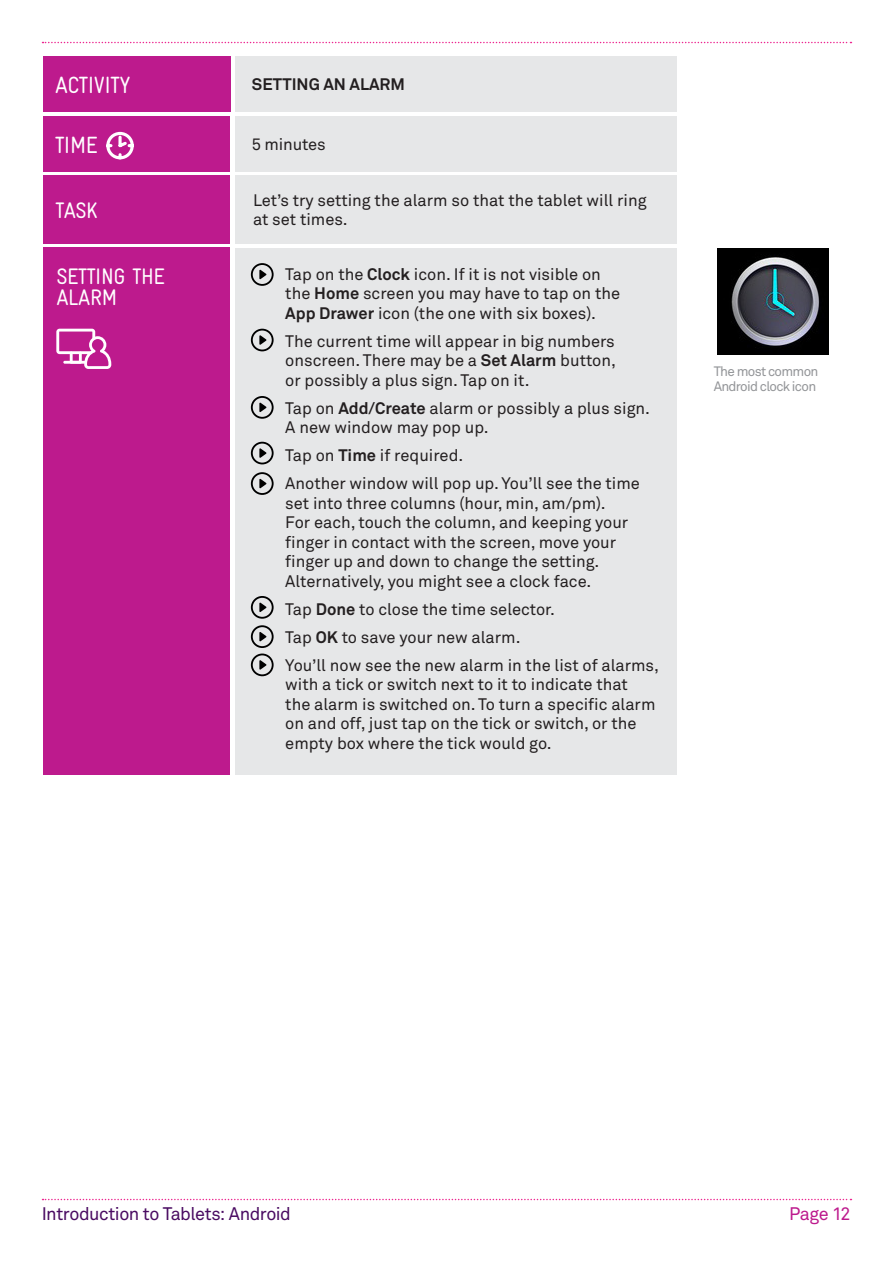
<style>
.page{position:relative;width:893px;height:1263px;background:#fff}
.page>*{position:absolute;margin:0;border:0;box-sizing:border-box;transform-origin:0 0}
.t1{font:condensed 23.55px "Gravur";letter-spacing:-.02em;color:#fff}
.t2{font:condensed 22.5px/21px "Gravur";letter-spacing:-.02em;color:#fff}
.t3{font:18px "Akkurat";letter-spacing:-.025em;color:#4a0c62}
.t4{font:18px "Akkurat";letter-spacing:-.03em;color:#bd1a8d}
.t5{font:16.5px/19.5px "Akkurat";color:#231f20}
.t6{font:700 16.5px "Akkurat";color:#231f20}
.t7{font:13.5px/15px "Akkurat";letter-spacing:-.05em;color:#939598}
.s1{font-weight:700}
</style>
<div class="page">
<svg style="left:43px;top:42px;width:808px;height:1px"></svg>
<svg style="left:43px;top:1199px;width:808px;height:1px"></svg>
<div style="left:235px;top:175px;width:441px;height:68px;background:#e6e7e8"></div>
<div style="left:235px;top:249px;width:441px;height:526px;background:#e6e7e8"></div>
<div style="left:44px;top:175px;width:186px;height:68px;background:#bd1a8d"></div>
<div style="left:44px;top:56px;width:187px;height:56px;background:#bd1a8d"></div>
<div style="left:44px;top:116px;width:186px;height:55px;background:#bd1a8d"></div>
<div style="left:44px;top:248px;width:186px;height:527px;background:#bd1a8d"></div>
<svg style="left:106px;top:131px;width:28px;height:29px"></svg>
<div style="left:235px;top:56px;width:441px;height:56px;background:#e6e7e8"></div>
<div style="left:235px;top:116px;width:441px;height:55px;background:#e6e7e8"></div>
<svg style="left:259px;top:270px;width:7px;height:9px"></svg>
<div style="left:251px;top:263px;width:23px;height:23px;border:2px solid #000;border-radius:50%"></div>
<svg style="left:259px;top:403px;width:7px;height:9px"></svg>
<div style="left:251px;top:396px;width:23px;height:23px;border:2px solid #000;border-radius:50%"></div>
<svg style="left:259px;top:448px;width:7px;height:10px"></svg>
<div style="left:251px;top:442px;width:23px;height:22px;border:2px solid #000;border-radius:50%"></div>
<svg style="left:259px;top:479px;width:7px;height:9px"></svg>
<div style="left:251px;top:472px;width:23px;height:23px;border:2px solid #000;border-radius:50%"></div>
<svg style="left:259px;top:603px;width:7px;height:9px"></svg>
<div style="left:251px;top:596px;width:23px;height:23px;border:2px solid #000;border-radius:50%"></div>
<img style="left:717px;top:249px;width:112px;height:106px">
<svg style="left:56px;top:329px;width:55px;height:40px"></svg>
<svg style="left:259px;top:632px;width:7px;height:9px"></svg>
<div style="left:251px;top:625px;width:23px;height:23px;border:2px solid #000;border-radius:50%"></div>
<svg style="left:259px;top:660px;width:7px;height:9px"></svg>
<div style="left:251px;top:653px;width:23px;height:23px;border:2px solid #000;border-radius:50%"></div>
<svg style="left:259px;top:335px;width:7px;height:10px"></svg>
<div style="left:251px;top:329px;width:23px;height:22px;border:2px solid #000;border-radius:50%"></div>
<h1 class="t1" style="left:55px;top:72px;width:77px">ACTIVITY</h1>
<p class="t6" style="left:252px;top:74px;width:155px">SETTING AN ALARM</p>
<h1 class="t1" style="left:55px;top:132px;width:44px">TIME</h1>
<p class="t5" style="left:252px;top:135px;width:75px">5 minutes</p>
<h2 class="t2" style="left:56px;top:200px;width:44px">TASK</h2>
<p class="t5" style="left:253px;top:191px;width:395px">Let’s try setting the alarm so that the tablet will ring at set times.</p>
<h2 class="t2" style="left:56px;top:265px;width:110px">SETTING THE<br>ALARM</h2>
<h2 class="t2" style="left:56px;top:266px;width:44px">TASK</h2>
<p class="t5" style="left:285px;top:264px;width:336px">Tap on the <span class="s1">Clock</span> icon. If it is not visible on the <span class="s1">Home</span> screen you may have to tap on the<br><span class="s1">App Drawer</span> icon (the one with six boxes).</p>
<p class="t5" style="left:285px;top:331px;width:332px;text-align:justify">The current time will appear in big numbers onscreen. There may be a <span class="s1">Set Alarm</span> button, or possibly a plus sign. Tap on it.</p>
<p class="t5" style="left:285px;top:398px;width:366px">Tap on <span class="s1">Add/Create</span> alarm or possibly a plus sign.<br>A new window may pop up.</p>
<p class="t5" style="left:285px;top:442px;width:356px;line-height:28px">Tap on <span class="s1">Time</span> if required.<br>Another window will pop up. You’ll see the time</p>
<p class="t5" style="left:285px;top:493px;width:344px">set into three columns (hour, min, am/pm).<br>For each, touch the column, and keeping your finger in contact with the screen, move your finger up and down to change the setting.<br>Alternatively, you might see a clock face.</p>
<p class="t5" style="left:285px;top:595px;width:375px;line-height:28px">Tap <span class="s1">Done</span> to close the time selector.<br>Tap <span class="s1">OK</span> to save your new alarm.<br>You’ll now see the new alarm in the list of alarms,</p>
<p class="t5" style="left:285px;top:675px;width:372px">with a tick or switch next to it to indicate that the alarm is switched on. To turn a specific alarm on and off, just tap on the tick or switch, or the empty box where the tick would go.</p>
<p class="t7" style="left:714px;top:364px;width:106px">The most common<br>Android clock icon</p>
<p class="t3" style="left:42px;top:1203px;width:251px">Introduction to Tablets: Android</p>
<p class="t4" style="left:789px;top:1203px;width:63px">Page 12</p>
</div>
